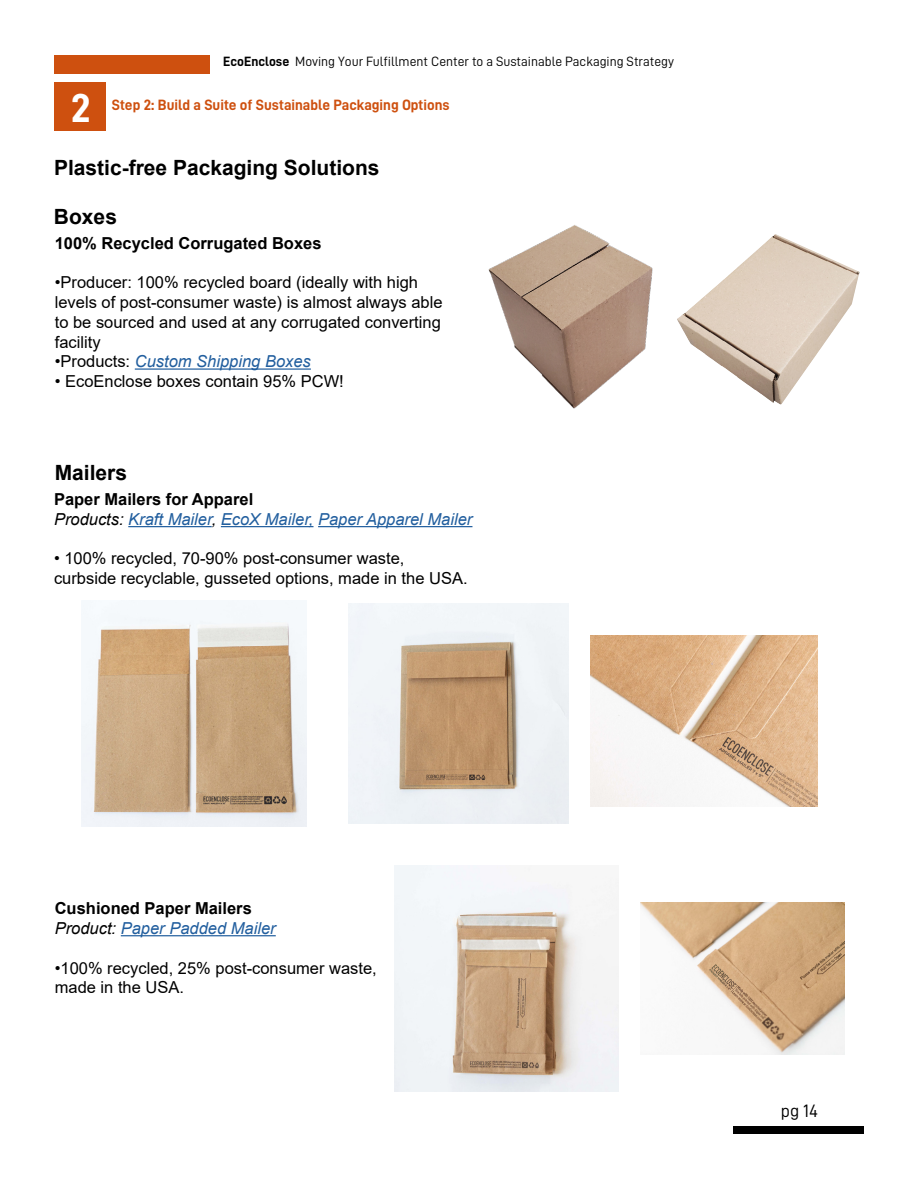
<style>
.page{position:relative;width:918px;height:1188px;background:#fff}
.page>*{position:absolute;margin:0;border:0;box-sizing:border-box;transform-origin:0 0}
.t1{font:40.5px "D DIN Bold";color:#fff}
.t2{font:700 21px "Arial";color:#000}
.t3{font:18px "D DIN";color:#000}
.t4{font:16.5px/19.8px "Arial";color:#000}
.t5{font:italic 16.5px/19.8px "Arial";color:#215e9e}
.t6{font:700 16.5px/19.8px "Arial";color:#000}
.t7{font:15px "D DIN Bold";color:#ce500f}
.t8{font:13.5px "D DIN";color:#000}
.s1{font-family:"D DIN Bold"}
.s2{font-style:normal;color:#000}
.s3{font-weight:700;font-style:normal;color:#000}
.s4{color:#000}
.s5{font-weight:400;font-style:italic}
.s6{font-weight:400;font-style:italic;color:#215e9e}
</style>
<div class="page">
<div style="left:55px;top:55px;width:155px;height:19px;background:#ce500f"></div>
<div style="left:734px;top:1127px;width:130px;height:7px;background:#000"></div>
<div style="left:54px;top:83px;width:52px;height:48px;background:#ce500f"></div>
<hr style="left:135px;top:368px;width:176px;height:2px;background:#215e9e">
<hr style="left:121px;top:935px;width:155px;height:1px;background:#215e9e">
<hr style="left:128px;top:526px;width:84px;height:1px;background:#215e9e">
<hr style="left:221px;top:526px;width:93px;height:1px;background:#215e9e">
<hr style="left:318px;top:526px;width:154px;height:1px;background:#215e9e">
<img style="left:488px;top:225px;width:165px;height:184px">
<img style="left:677px;top:234px;width:183px;height:171px">
<img style="left:348px;top:604px;width:221px;height:220px">
<img style="left:81px;top:601px;width:226px;height:226px">
<img style="left:591px;top:635px;width:227px;height:171px">
<img style="left:395px;top:866px;width:224px;height:226px">
<img style="left:640px;top:903px;width:204px;height:151px">
<p class="t8" style="left:223px;top:54px;width:452px"><span class="s1">EcoEnclose</span> Moving Your Fulfillment Center to a Sustainable Packaging Strategy</p>
<p class="t7" style="left:112px;top:96px;width:339px">Step 2: Build a Suite of Sustainable Packaging Options</p>
<h1 class="t1" style="left:71px;top:86px;width:21px">2</h1>
<p class="t2" style="left:54px;top:153px;width:327px">Plastic-free Packaging Solutions</p>
<p class="t2" style="left:54px;top:201px;width:65px">Boxes</p>
<p class="t6" style="left:55px;top:233px;width:268px">100% Recycled Corrugated Boxes</p>
<p class="t4" style="left:55px;top:272px;width:389px">•Producer: 100% recycled board (ideally with high levels of post-consumer waste) is almost always able to be sourced and used at any corrugated converting facility</p>
<p class="t5" style="left:55px;top:352px;width:258px"><span class="s2">•Products:</span> Custom Shipping Boxes</p>
<p class="t4" style="left:55px;top:371px;width:291px">• EcoEnclose boxes contain 95% PCW!</p>
<p class="t2" style="left:55px;top:457px;width:74px">Mailers</p>
<p class="t5" style="left:54px;top:490px;width:420px"><span class="s3">Paper Mailers for Apparel<br></span><span class="s4">Products:</span> Kraft Mailer<span class="s4">,</span> EcoX Mailer, Paper Apparel Mailer</p>
<p class="t4" style="left:54px;top:549px;width:415px">• 100% recycled, 70-90% post-consumer waste, curbside recyclable, gusseted options, made in the USA.</p>
<p class="t6" style="left:55px;top:899px;width:223px">Cushioned Paper Mailers<br><span class="s5">Product:</span> <span class="s6">Paper Padded Mailer</span></p>
<p class="t4" style="left:55px;top:958px;width:324px">•100% recycled, 25% post-consumer waste, made in the USA.</p>
<p class="t3" style="left:781px;top:1101px;width:39px">pg 14</p>
</div>
